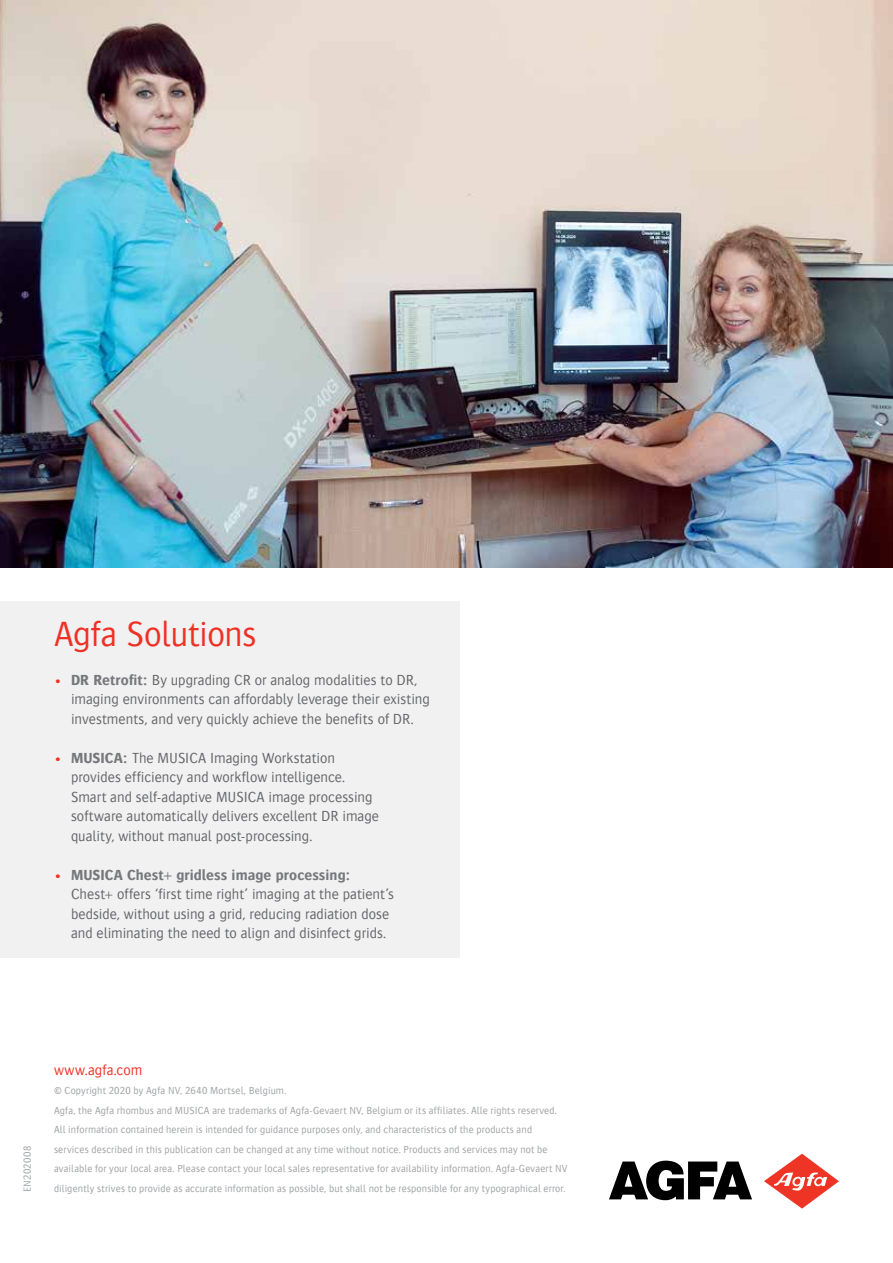
<style>
.page{position:relative;width:893px;height:1263px;background:#fff}
.page>*{position:absolute;margin:0;border:0;box-sizing:border-box;transform-origin:0 0}
.t1{font:300 36px "Bosis For Agfa";letter-spacing:-.01em;color:#ee3124}
.t2{font:300 15px/19.5px "Bosis For Agfa";color:#636466}
.t3{font:300 15px "Bosis For Agfa";letter-spacing:.01em;color:#ee3124}
.t4{font:300 10.5px/19.5px "Bosis For Agfa";letter-spacing:.015em;color:#9d9fa2}
.s1{color:#ee3124}
.s2{font-weight:700;color:#77787b}
</style>
<div class="page">
<svg style="left:609px;top:1161px;width:143px;height:39px"></svg>
<svg style="left:764px;top:1154px;width:75px;height:54px"></svg>
<div style="left:0;top:601px;width:459px;height:357px;background:#f1f1f2"></div>
<img style="left:0;top:0;width:893px;height:568px">
<h1 class="t1" style="left:54px;top:615px;width:204px">Agfa Solutions</h1>
<h2 class="t2" style="left:71px;top:670px;width:360px;text-indent:-17px"><span class="s1">•</span> <span class="s2">DR Retrofit:</span> By upgrading CR or analog modalities to DR, imaging environments can affordably leverage their existing investments, and very quickly achieve the benefits of DR.</h2>
<p class="t2" style="left:71px;top:748px;width:310px;text-indent:-17px"><span class="s1">•</span> <span class="s2">MUSICA:</span> The MUSICA Imaging Workstation provides efficiency and workflow intelligence.<br>Smart and self-adaptive MUSICA image processing software automatically delivers excellent DR image quality, without manual post-processing.</p>
<h2 class="t2" style="left:71px;top:865px;width:325px;text-indent:-17px"><span class="s1">•</span> <span class="s2">MUSICA Chest+ gridless image processing:<br></span>Chest+ offers ‘first time right’ imaging at the patient’s bedside, without using a grid, reducing radiation dose and eliminating the need to align and disinfect grids.</h2>
<p class="t4" style="left:17px;top:1192px;width:47px;rotate:-90deg">EN202008</p>
<h2 class="t3" style="left:54px;top:1062px;width:90px">www.agfa.com</h2>
<p class="t4" style="left:54px;top:1081px;width:515px">© Copyright 2020 by Agfa NV, 2640 Mortsel, Belgium.<br>Agfa, the Agfa rhombus and MUSICA are trademarks of Agfa-Gevaert NV, Belgium or its affiliates. Alle rights reserved.<br>All information contained herein is intended for guidance purposes only, and characteristics of the products and services described in this publication can be changed at any time without notice. Products and services may not be available for your local area. Please contact your local sales representative for availability information. Agfa-Gevaert NV diligently strives to provide as accurate information as possible, but shall not be responsible for any typographical error.</p>
</div>
